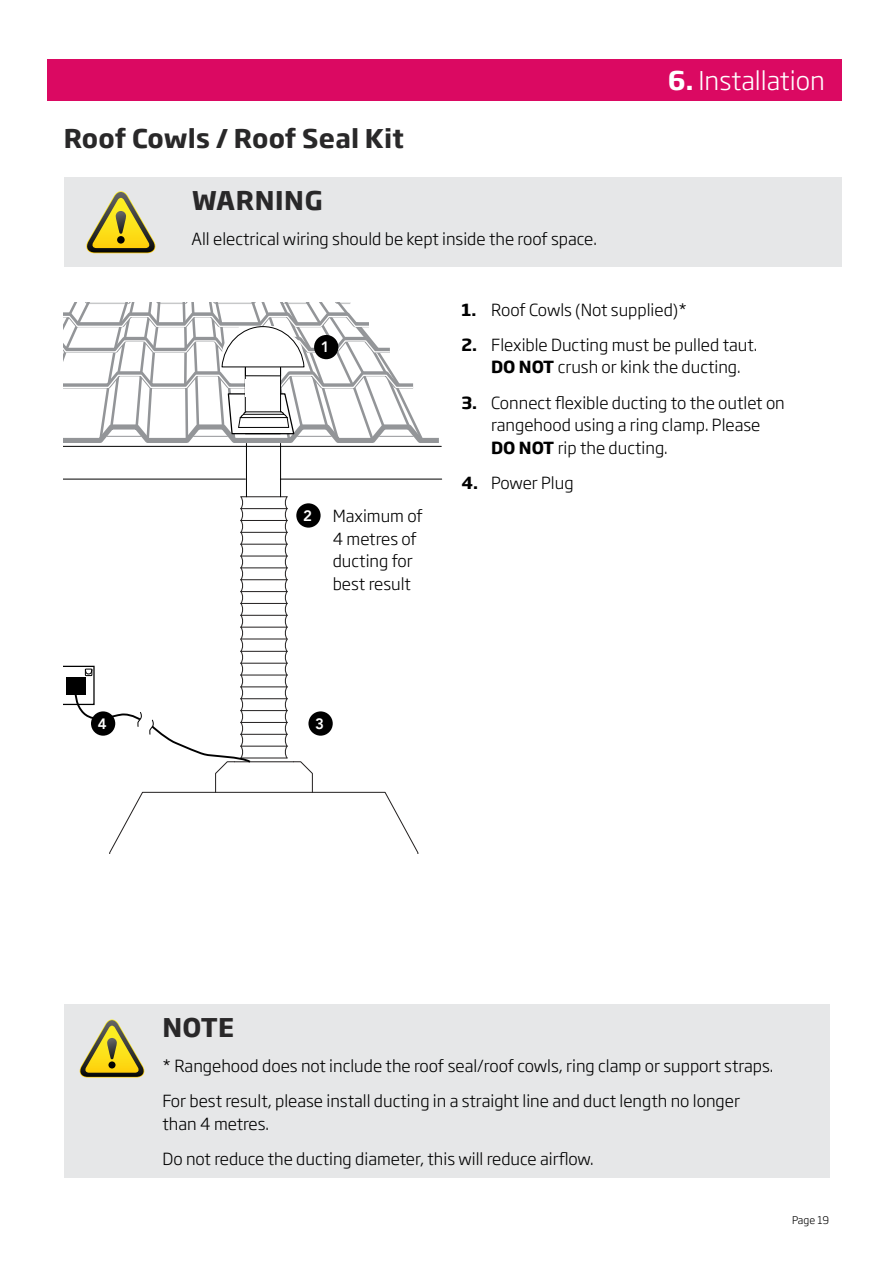
<style>
.page{position:relative;width:893px;height:1263px;background:#fff}
.page>*{position:absolute;margin:0;border:0;box-sizing:border-box;transform-origin:0 0}
.t1{font:700 25.5px "Soho Gothic Pro";letter-spacing:.01em;color:#292829}
.t2{font:300 25.5px "Soho Gothic Pro";color:#fff}
.t3{font:300 16.5px/22.5px "Soho Gothic Pro";color:#000}
.t4{font:800 15px "Avenir";color:#fff}
.t5{font:300 10.5px "Soho Gothic Pro";color:#000}
.s1{font-weight:700}
</style>
<div class="page">
<div style="left:51px;top:60px;width:791px;height:41px;background:#db0962"></div>
<div style="left:64px;top:177px;width:778px;height:89px;background:#e6e7e8"></div>
<svg style="left:86px;top:191px;width:70px;height:62px"></svg>
<hr style="left:64px;top:446px;width:181px;height:1px;background:#000">
<hr style="left:64px;top:479px;width:181px;height:1px;background:#000">
<hr style="left:280px;top:446px;width:161px;height:1px;background:#000">
<hr style="left:280px;top:479px;width:162px;height:1px;background:#000">
<hr style="left:246px;top:443px;width:1px;height:54px;background:#000">
<hr style="left:280px;top:443px;width:1px;height:54px;background:#000">
<hr style="left:245px;top:446px;width:35px;height:1px;background:#000">
<svg style="left:64px;top:303px;width:375px;height:142px"></svg>
<div style="left:246px;top:379px;width:34px;height:18px;background:#fff"></div>
<svg style="left:64px;top:495px;width:355px;height:359px"></svg>
<div style="left:85px;top:669px;width:7px;height:7px;border:1px solid #000"></div>
<div style="left:314px;top:335px;width:24px;height:24px;background:#000;border-radius:50%"></div>
<div style="left:296px;top:503px;width:25px;height:25px;background:#000;border-radius:50%"></div>
<div style="left:308px;top:711px;width:25px;height:25px;background:#000;border-radius:50%"></div>
<div style="left:91px;top:711px;width:24px;height:25px;background:#000;border-radius:50%"></div>
<div style="left:65px;top:1004px;width:765px;height:174px;background:#e6e7e8"></div>
<svg style="left:79px;top:1019px;width:66px;height:58px"></svg>
<h1 class="t1" style="left:64px;top:118px;width:342px">Roof Cowls / Roof Seal Kit</h1>
<h1 class="t2" style="left:605px;top:61px;width:217px"><span class="s1">_n_.</span> _RH Section_</h1>
<h1 class="t2" style="left:668px;top:61px;width:158px"><span class="s1">6.</span> Installation</h1>
<h1 class="t1" style="left:192px;top:180px;width:132px">WARNING</h1>
<p class="t3" style="left:192px;top:226px;width:407px">All electrical wiring should be kept inside the roof space.</p>
<p class="t4" style="left:321px;top:335px;width:10px">1</p>
<p class="t4" style="left:303px;top:504px;width:10px">2</p>
<p class="t3" style="left:333px;top:504px;width:92px">Maximum of<br>4 metres of ducting for best result</p>
<p class="t3" style="left:461px;top:297px;width:227px"><span class="s1">1.</span> Roof Cowls (Not supplied)*</p>
<p class="t3" style="left:491px;top:333px;width:268px;text-indent:-30px"><span class="s1">2.</span> Flexible Ducting must be pulled taut.<br><span class="s1">DO NOT</span> crush or kink the ducting.</p>
<p class="t3" style="left:491px;top:390px;width:295px;text-indent:-30px"><span class="s1">3.</span> Connect flexible ducting to the outlet on rangehood using a ring clamp. Please<br><span class="s1">DO NOT</span> rip the ducting.</p>
<p class="t3" style="left:461px;top:471px;width:114px"><span class="s1">4.</span> Power Plug</p>
<p class="t4" style="left:98px;top:712px;width:10px">4</p>
<p class="t4" style="left:315px;top:712px;width:10px">3</p>
<h1 class="t1" style="left:163px;top:1007px;width:73px">NOTE</h1>
<p class="t3" style="left:163px;top:1047px;width:612px;line-height:35.2px">* Rangehood does not include the roof seal/roof cowls, ring clamp or support straps.<br>For best result, please install ducting in a straight line and duct length no longer</p>
<p class="t3" style="left:163px;top:1105px;width:433px;line-height:35.2px">than 4 metres.<br>Do not reduce the ducting diameter, this will reduce airflow.</p>
<p class="t5" style="left:792px;top:1212px;width:39px">Page 19</p>
</div>
